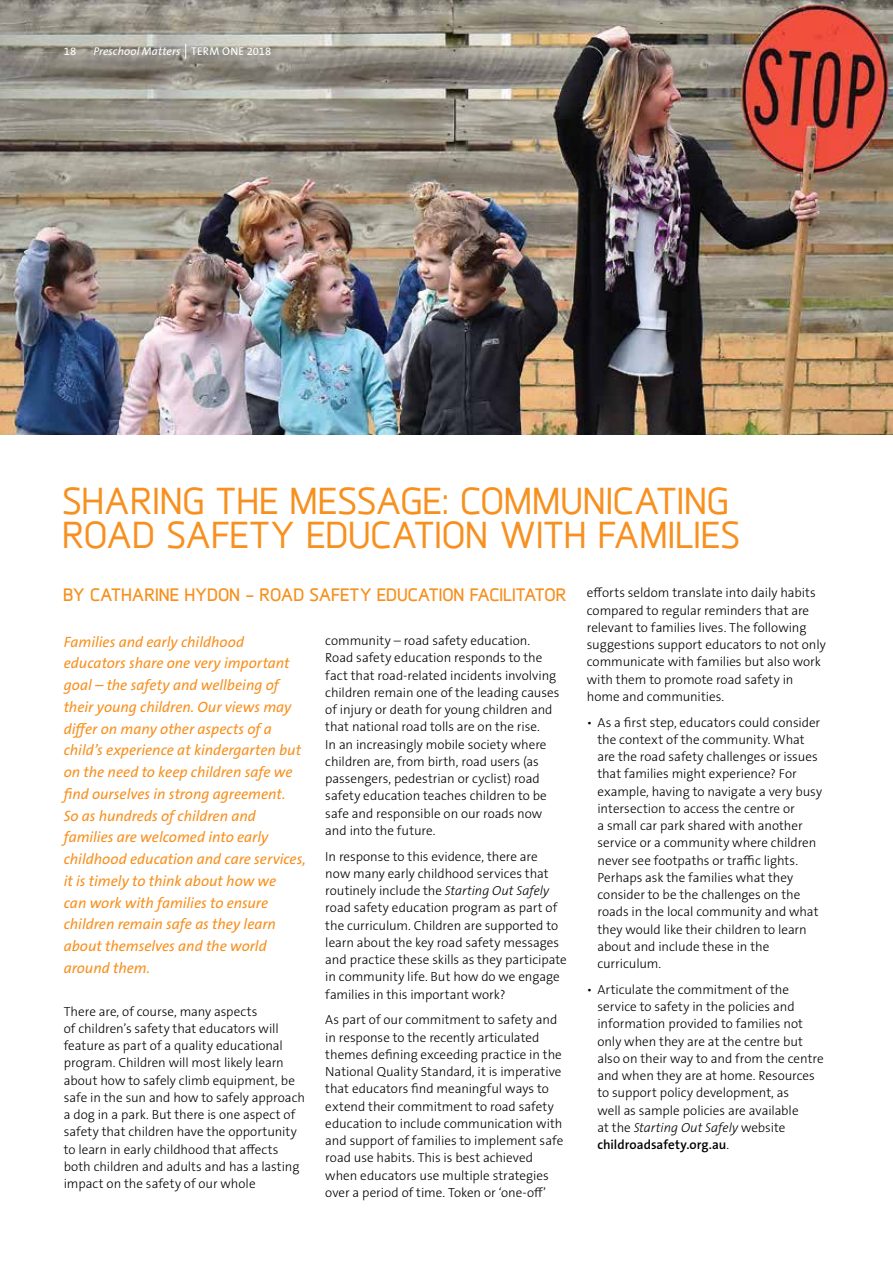
<style>
.page{position:relative;width:893px;height:1263px;background:#fff}
.page>*{position:absolute;margin:0;border:0;box-sizing:border-box;transform-origin:0 0}
.t1{font:500 37.5px/34.5px "Juhl";color:#f7901e}
.t2{font:700 18px "Juhl";color:#f7901e}
.t3{font:italic 15px/21.8px "The Sans B W5 Plain";letter-spacing:-.005em;color:#f7901e}
.t4{font:300 13.2px/17.2px "The Sans B W3";letter-spacing:-.005em;color:#000}
.t5{font:600 13.2px "The Sans B W6";letter-spacing:.005em;color:#000}
.t6{font:italic 11.25px "The Sans B W5 Plain";letter-spacing:.01em;color:#fff}
.t7{font:11.25px "The Sans B W5 Plain";color:#fff}
.s1{font-style:normal}
.s2{font-style:italic}
.s3{font-family:"The Sans B W3";font-weight:300}
</style>
<div class="page">
<img style="left:0;top:0;width:893px;height:434px">
<svg style="left:185px;top:44px;width:1px;height:15px"></svg>
<p class="t7" style="left:64px;top:44px;width:14px">18</p>
<p class="t6" style="left:94px;top:45px;width:112px">Preschool Matters <span class="s1">TERM</span></p>
<p class="t7" style="left:222px;top:44px;width:8px">ONE</p>
<p class="t7" style="left:247px;top:44px;width:26px">2018</p>
<h1 class="t1" style="left:62px;top:483px;width:679px">SHARING THE MESSAGE: COMMUNICATING<br>ROAD SAFETY EDUCATION WITH FAMILIES</h1>
<p class="t4" style="left:587px;top:584px;width:241px">efforts seldom translate into daily habits compared to regular reminders that are relevant to families lives. The following suggestions support educators to not only communicate with families but also work with them to promote road safety in home and communities.</p>
<p class="t4" style="left:597px;top:714px;width:226px;text-indent:-11px">• As a first step, educators could consider the context of the community. What are the road safety challenges or issues that families might experience? For example, having to navigate a very busy intersection to access the centre or<br>a small car park shared with another service or a community where children never see footpaths or traffic lights.<br>Perhaps ask the families what they consider to be the challenges on the roads in the local community and what they would like their children to learn about and include these in the curriculum.</p>
<p class="t4" style="left:597px;top:981px;width:228px;text-indent:-11px">• Articulate the commitment of the service to safety in the policies and information provided to families not only when they are at the centre but also on their way to and from the centre and when they are at home. Resources to support policy development, as<br>well as sample policies are available<br>at the <span class="s2">Starting Out Safely</span> website</p>
<p class="t5" style="left:597px;top:1136px;width:133px">childroadsafety.org.au<span class="s3">.</span></p>
<h2 class="t2" style="left:63px;top:583px;width:505px">BY CATHARINE HYDON – ROAD SAFETY EDUCATION FACILITATOR</h2>
<p class="t4" style="left:325px;top:632px;width:236px">community – road safety education.<br>Road safety education responds to the fact that road-related incidents involving children remain one of the leading causes of injury or death for young children and that national road tolls are on the rise.<br>In an increasingly mobile society where children are, from birth, road users (as passengers, pedestrian or cyclist) road safety education teaches children to be safe and responsible on our roads now and into the future.</p>
<p class="t4" style="left:325px;top:847px;width:243px">In response to this evidence, there are<br>now many early childhood services that routinely include the <span class="s2">Starting Out Safely </span>road safety education program as part of the curriculum. Children are supported to learn about the key road safety messages and practice these skills as they participate in community life. But how do we engage families in this important work?</p>
<p class="t4" style="left:325px;top:1011px;width:239px">As part of our commitment to safety and in response to the recently articulated themes defining exceeding practice in the National Quality Standard, it is imperative that educators find meaningful ways to extend their commitment to road safety education to include communication with and support of families to implement safe road use habits. This is best achieved when educators use multiple strategies over a period of time. Token or ‘one-off’</p>
<p class="t3" style="left:64px;top:631px;width:244px">Families and early childhood educators share one very important goal – the safety and wellbeing of their young children. Our views may differ on many other aspects of a child’s experience at kindergarten but on the need to keep children safe we find ourselves in strong agreement.<br>So as hundreds of children and families are welcomed into early childhood education and care services, it is timely to think about how we<br>can work with families to ensure children remain safe as they learn about themselves and the world around them.</p>
<p class="t4" style="left:64px;top:1002px;width:243px">There are, of course, many aspects<br>of children’s safety that educators will feature as part of a quality educational program. Children will most likely learn about how to safely climb equipment, be safe in the sun and how to safely approach a dog in a park. But there is one aspect of safety that children have the opportunity to learn in early childhood that affects both children and adults and has a lasting impact on the safety of our whole</p>
</div>
